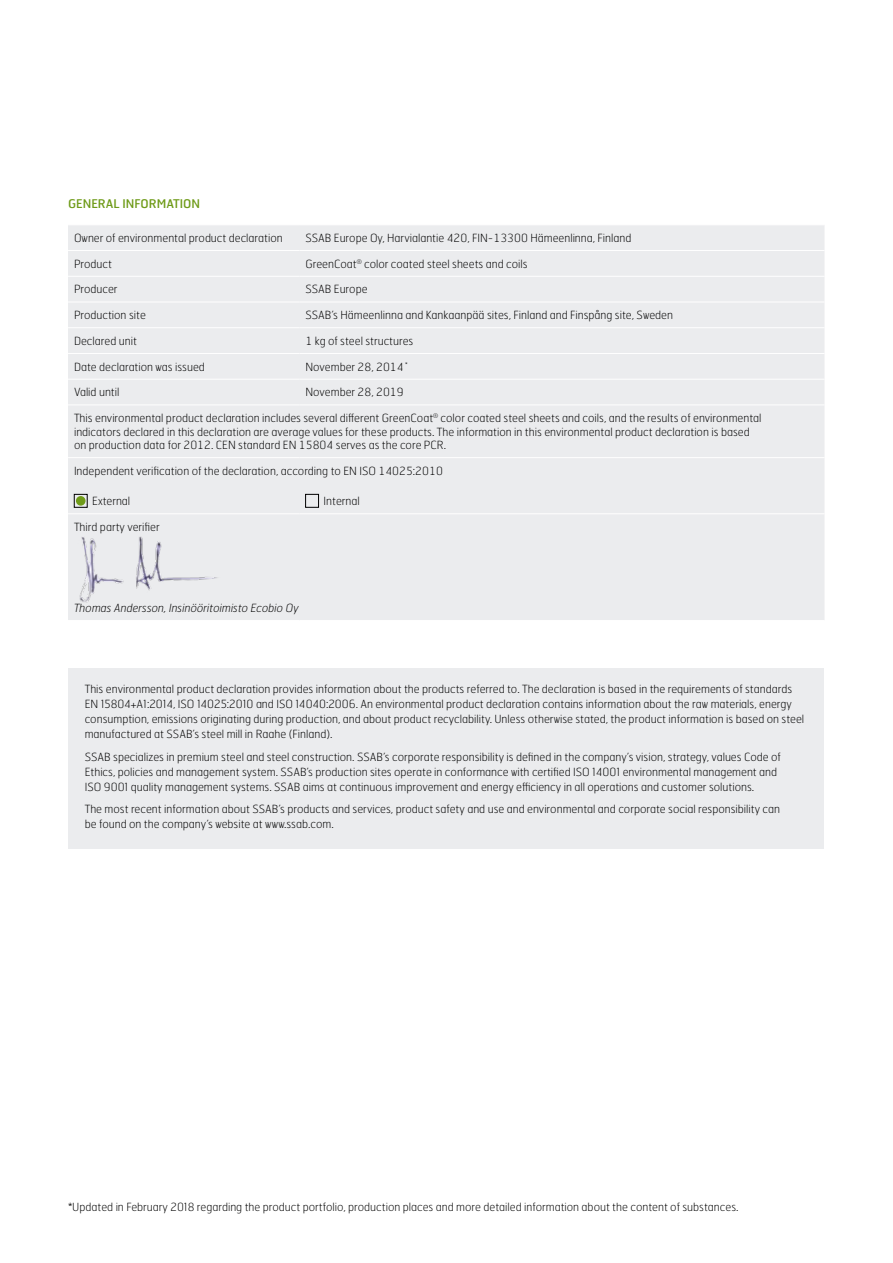
<style>
.page{position:relative;width:893px;height:1263px;background:#fff}
.page>*{position:absolute;margin:0;border:0;box-sizing:border-box;transform-origin:0 0}
.t1{font:12px "Hermes FB";color:#6f9b19}
.t2{font:100 11.25px/15px "Hermes FB";color:#000}
.t3{font:italic 100 11.25px "Hermes FB";color:#000}
</style>
<div class="page">
<div style="left:69px;top:668px;width:755px;height:181px;background:#ebecee"></div>
<div style="left:68px;top:226px;width:756px;height:394px;background:#ebecee"></div>
<hr style="left:68px;top:250px;width:231px;height:1px;background:#fff">
<hr style="left:299px;top:250px;width:525px;height:1px;background:#fff">
<hr style="left:68px;top:276px;width:231px;height:1px;background:#fff">
<hr style="left:299px;top:276px;width:525px;height:1px;background:#fff">
<hr style="left:68px;top:302px;width:231px;height:1px;background:#fff">
<hr style="left:299px;top:302px;width:525px;height:1px;background:#fff">
<hr style="left:68px;top:327px;width:231px;height:1px;background:#fff">
<hr style="left:299px;top:327px;width:525px;height:1px;background:#fff">
<hr style="left:68px;top:353px;width:231px;height:1px;background:#fff">
<hr style="left:299px;top:353px;width:525px;height:1px;background:#fff">
<hr style="left:68px;top:379px;width:231px;height:1px;background:#fff">
<hr style="left:299px;top:379px;width:525px;height:1px;background:#fff">
<hr style="left:68px;top:405px;width:231px;height:1px;background:#fff">
<hr style="left:299px;top:405px;width:525px;height:1px;background:#fff">
<hr style="left:68px;top:457px;width:231px;height:1px;background:#fff">
<hr style="left:299px;top:457px;width:525px;height:1px;background:#fff">
<hr style="left:68px;top:513px;width:231px;height:1px;background:#fff">
<hr style="left:299px;top:513px;width:525px;height:1px;background:#fff">
<div style="left:74px;top:494px;width:13px;height:13px;border:1px solid #000"></div>
<div style="left:76px;top:496px;width:10px;height:10px;background:#6f9b19;border-radius:50%"></div>
<div style="left:305px;top:494px;width:14px;height:13px;border:1px solid #000"></div>
<img style="left:74px;top:534px;width:153px;height:71px">
<p class="t1" style="left:68px;top:196px;width:134px">GENERAL INFORMATION</p>
<p class="t2" style="left:74px;top:230px;width:210px">Owner of environmental product declaration</p>
<p class="t2" style="left:305px;top:230px;width:328px">SSAB Europe Oy, Harvialantie 420, FIN-13300 Hämeenlinna, Finland</p>
<p class="t2" style="left:74px;top:256px;width:39px">Product</p>
<p class="t2" style="left:305px;top:256px;width:224px">GreenCoat<sup>®</sup> color coated steel sheets and coils</p>
<p class="t2" style="left:74px;top:282px;width:45px">Producer</p>
<p class="t2" style="left:305px;top:282px;width:64px">SSAB Europe</p>
<p class="t2" style="left:74px;top:307px;width:73px">Production site</p>
<p class="t2" style="left:305px;top:307px;width:369px">SSAB’s Hämeenlinna and Kankaanpää sites, Finland and Finspång site, Sweden</p>
<p class="t2" style="left:74px;top:333px;width:64px">Declared unit</p>
<p class="t2" style="left:305px;top:333px;width:110px">1 kg of steel structures</p>
<p class="t2" style="left:74px;top:359px;width:132px">Date declaration was issued</p>
<p class="t2" style="left:305px;top:359px;width:104px">November 28, 2014 <sup>*</sup></p>
<p class="t2" style="left:74px;top:384px;width:47px">Valid until</p>
<p class="t2" style="left:305px;top:384px;width:100px">November 28, 2019</p>
<p class="t2" style="left:74px;top:411px;width:689px;line-height:13.5px">This environmental product declaration includes several different GreenCoat<sup>®</sup> color coated steel sheets and coils, and the results of environmental indicators declared in this declaration are average values for these products. The information in this environmental product declaration is based on production data for 2012. CEN standard EN 15804 serves as the core PCR.</p>
<p class="t2" style="left:74px;top:463px;width:370px">Independent verification of the declaration, according to EN ISO 14025:2010</p>
<p class="t2" style="left:92px;top:493px;width:40px">External</p>
<p class="t2" style="left:324px;top:493px;width:38px">Internal</p>
<p class="t2" style="left:74px;top:519px;width:87px">Third party verifier</p>
<p class="t3" style="left:74px;top:601px;width:226px">Thomas Andersson, Insinööritoimisto Ecobio Oy</p>
<p class="t2" style="left:85px;top:681px;width:721px">This environmental product declaration provides information about the products referred to. The declaration is based in the requirements of standards EN 15804+A1:2014, ISO 14025:2010 and ISO 14040:2006. An environmental product declaration contains information about the raw materials, energy consumption, emissions originating during production, and about product recyclability. Unless otherwise stated, the product information is based on steel manufactured at SSAB’s steel mill in Raahe (Finland).</p>
<p class="t2" style="left:85px;top:749px;width:698px">SSAB specializes in premium steel and steel construction. SSAB’s corporate responsibility is defined in the company’s vision, strategy, values Code of<br>Ethics, policies and management system. SSAB’s production sites operate in conformance with certified ISO 14001 environmental management and<br>ISO 9001 quality management systems. SSAB aims at continuous improvement and energy efficiency in all operations and customer solutions.</p>
<p class="t2" style="left:85px;top:801px;width:697px">The most recent information about SSAB’s products and services, product safety and use and environmental and corporate social responsibility can be found on the company’s website at www.ssab.com.</p>
<p class="t2" style="left:68px;top:1199px;width:672px">*Updated in February 2018 regarding the product portfolio, production places and more detailed information about the content of substances.</p>
</div>
